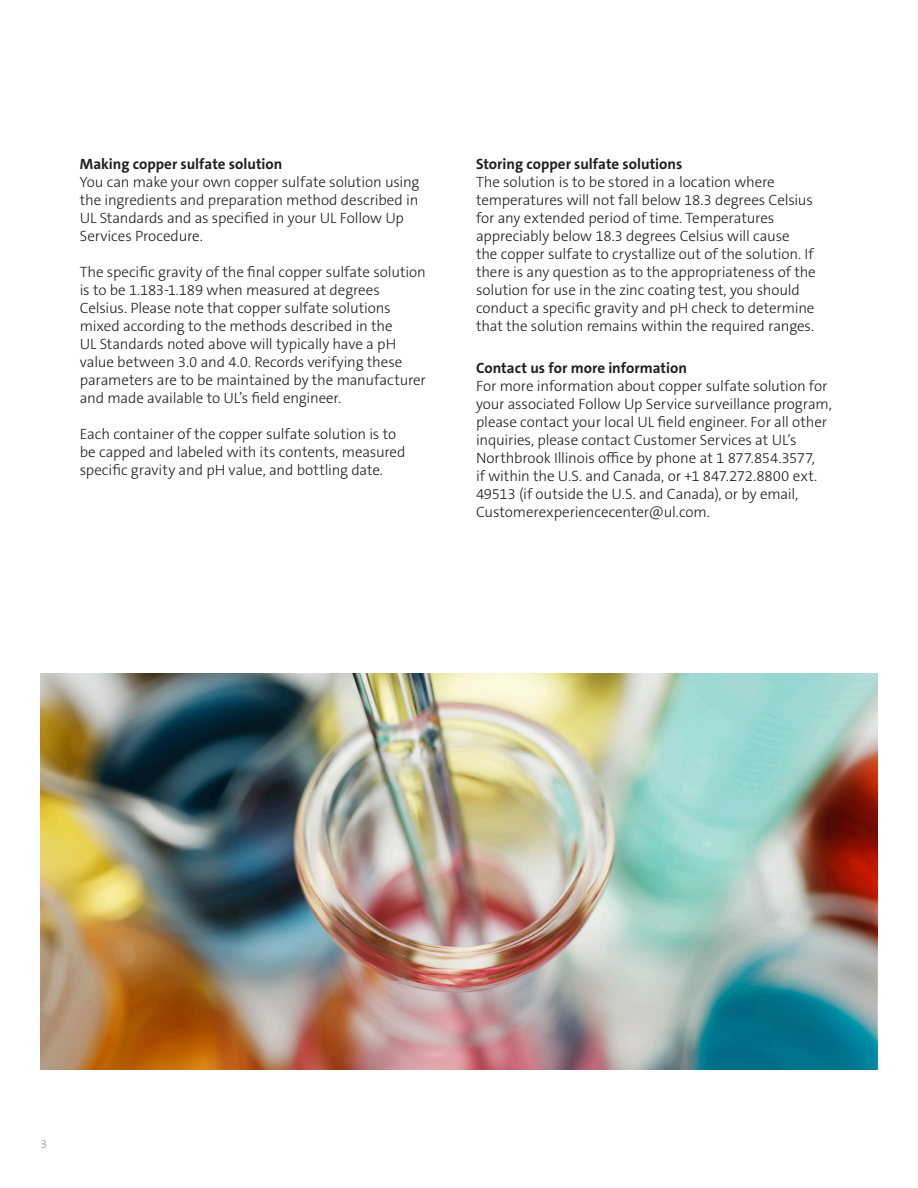
<style>
.page{position:relative;width:918px;height:1188px;background:#fff}
.page>*{position:absolute;margin:0;border:0;box-sizing:border-box;transform-origin:0 0}
.Body_Copy{font:300 15px/18px "The Sans C5";letter-spacing:-.01em;color:#231f20}
.Subhead{font:700 15px "The Sans C5";color:#231f20}
.t1{font:300 12px "The Sans C5";color:#939598}
</style>
<div class="page">
<img style="left:40px;top:673px;width:838px;height:396px">
<p class="Subhead" style="left:80px;top:155px;width:204px">Making copper sulfate solution</p>
<p class="Body_Copy" style="left:80px;top:173px;width:341px">You can make your own copper sulfate solution using the ingredients and preparation method described in UL Standards and as specified in your UL Follow Up Services Procedure.</p>
<p class="Body_Copy" style="left:80px;top:263px;width:348px">The specific gravity of the final copper sulfate solution is to be 1.183-1.189 when measured at degrees Celsius. Please note that copper sulfate solutions mixed according to the methods described in the<br>UL Standards noted above will typically have a pH value between 3.0 and 4.0. Records verifying these parameters are to be maintained by the manufacturer and made available to UL’s field engineer.</p>
<p class="Body_Copy" style="left:80px;top:425px;width:327px">Each container of the copper sulfate solution is to be capped and labeled with its contents, measured specific gravity and pH value, and bottling date.</p>
<p class="Subhead" style="left:476px;top:155px;width:208px">Storing copper sulfate solutions</p>
<p class="Body_Copy" style="left:476px;top:173px;width:341px">The solution is to be stored in a location where temperatures will not fall below 18.3 degrees Celsius for any extended period of time. Temperatures appreciably below 18.3 degrees Celsius will cause<br>the copper sulfate to crystallize out of the solution. If there is any question as to the appropriateness of the solution for use in the zinc coating test, you should conduct a specific gravity and pH check to determine that the solution remains within the required ranges.</p>
<p class="Subhead" style="left:476px;top:359px;width:212px">Contact us for more information</p>
<p class="Body_Copy" style="left:476px;top:377px;width:357px">For more information about copper sulfate solution for your associated Follow Up Service surveillance program, please contact your local UL field engineer. For all other inquiries, please contact Customer Services at UL’s Northbrook Illinois office by phone at 1 877.854.3577,<br>if within the U.S. and Canada, or +1 847.272.8800 ext.<br>49513 (if outside the U.S. and Canada), or by email, Customerexperiencecenter@ul.com.</p>
<p class="t1" style="left:40px;top:1136px;width:8px">3</p>
</div>
